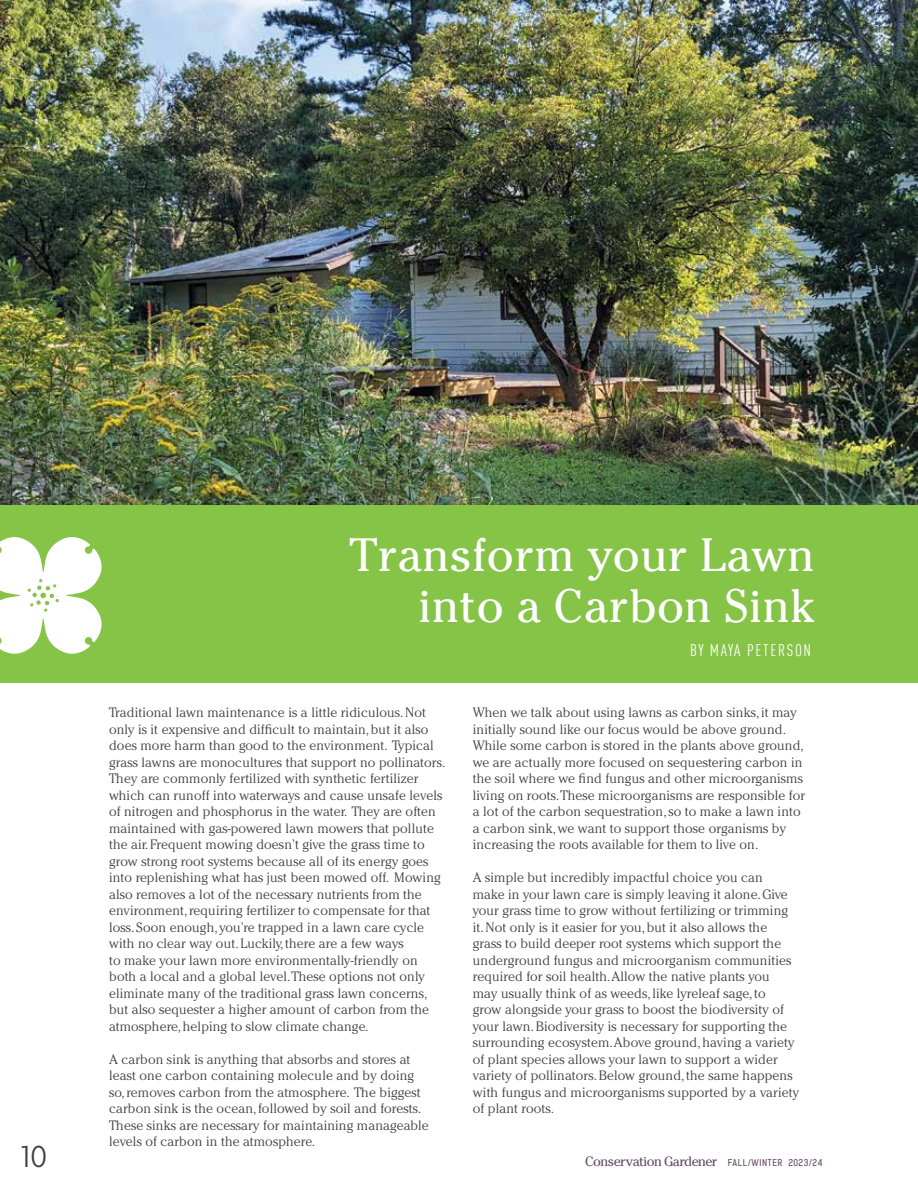
<style>
.page{position:relative;width:918px;height:1188px;background:#fff}
.page>*{position:absolute;margin:0;border:0;box-sizing:border-box;transform-origin:0 0}
.t1{font:46.5px/51px "Cheltenham Std";letter-spacing:.01em;color:#fff;text-align:right}
.t2{font:300 33px "Agenda";color:#414042}
.t3{font:condensed 16.5px "DIN Offc";letter-spacing:.1em;color:#fff}
.t4{font:300 13.5px/16.5px "Cheltenham Std";letter-spacing:.01em;color:#414042}
.t5{font:13.5px "Cheltenham Std";letter-spacing:-.04em;color:#624a65}
.s1{font-family:"Kelson Sans";font-size:9px}
</style>
<div class="page">
<img style="left:0;top:0;width:918px;height:506px">
<div style="left:0;top:506px;width:918px;height:177px;background:#85c446"></div>
<svg style="left:0;top:537px;width:102px;height:117px"></svg>
<h1 class="t1" style="left:349px;top:529px;width:467px">Transform your Lawn into a Carbon Sink</h1>
<p class="t3" style="left:690px;top:641px;width:122px">BY MAYA PETERSON</p>
<p class="t4" style="left:109px;top:704px;width:338px">Traditional lawn maintenance is a little ridiculous. Not only is it expensive and difficult to maintain, but it also does more harm than good to the environment. Typical grass lawns are monocultures that support no pollinators.<br>They are commonly fertilized with synthetic fertilizer which can runoff into waterways and cause unsafe levels of nitrogen and phosphorus in the water. They are often maintained with gas-powered lawn mowers that pollute the air. Frequent mowing doesn’t give the grass time to grow strong root systems because all of its energy goes into replenishing what has just been mowed off. Mowing also removes a lot of the necessary nutrients from the environment, requiring fertilizer to compensate for that loss. Soon enough, you’re trapped in a lawn care cycle with no clear way out. Luckily, there are a few ways<br>to make your lawn more environmentally-friendly on both a local and a global level. These options not only eliminate many of the traditional grass lawn concerns, but also sequester a higher amount of carbon from the atmosphere, helping to slow climate change.</p>
<p class="t4" style="left:109px;top:1051px;width:321px">A carbon sink is anything that absorbs and stores at least one carbon containing molecule and by doing so, removes carbon from the atmosphere. The biggest carbon sink is the ocean, followed by soil and forests.<br>These sinks are necessary for maintaining manageable levels of carbon in the atmosphere.</p>
<p class="t4" style="left:473px;top:704px;width:334px">When we talk about using lawns as carbon sinks, it may initially sound like our focus would be above ground.<br>While some carbon is stored in the plants above ground, we are actually more focused on sequestering carbon in the soil where we find fungus and other microorganisms living on roots. These microorganisms are responsible for a lot of the carbon sequestration, so to make a lawn into a carbon sink, we want to support those organisms by increasing the roots available for them to live on.</p>
<p class="t4" style="left:473px;top:869px;width:328px">A simple but incredibly impactful choice you can<br>make in your lawn care is simply leaving it alone. Give your grass time to grow without fertilizing or trimming it. Not only is it easier for you, but it also allows the grass to build deeper root systems which support the underground fungus and microorganism communities required for soil health. Allow the native plants you<br>may usually think of as weeds, like lyreleaf sage, to<br>grow alongside your grass to boost the biodiversity of your lawn. Biodiversity is necessary for supporting the surrounding ecosystem. Above ground, having a variety of plant species allows your lawn to support a wider variety of pollinators. Below ground, the same happens with fungus and microorganisms supported by a variety of plant roots.</p>
<h2 class="t2" style="left:22px;top:1139px;width:27px">10</h2>
<p class="t5" style="left:585px;top:1153px;width:239px">Conservation Gardener <span class="s1">FALL/WINTER 2023/24</span></p>
</div>
